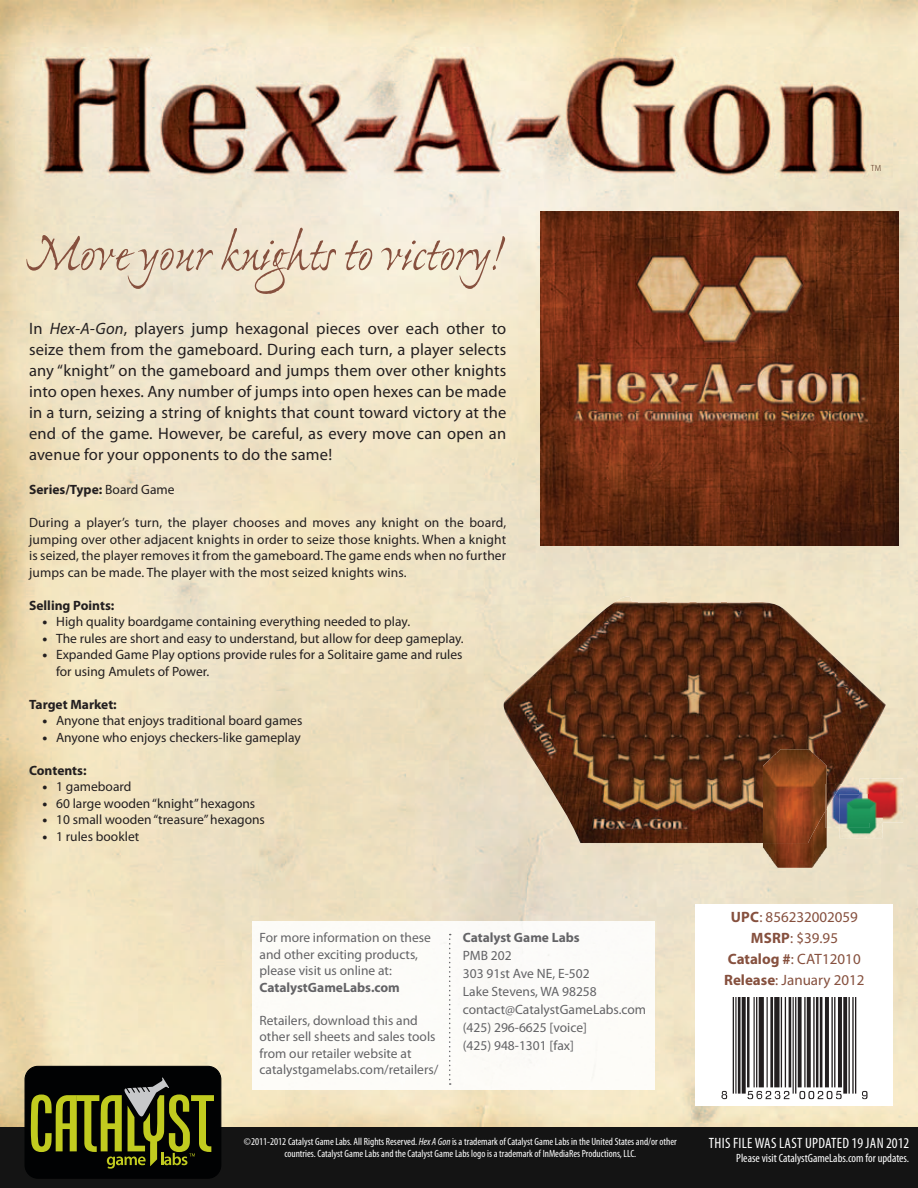
<style>
.page{position:relative;width:918px;height:1188px;background:#fff}
.page>*{position:absolute;margin:0;border:0;box-sizing:border-box;transform-origin:0 0}
.t1{font:55.5px "Ex Ponto Pro";letter-spacing:-.015em;color:#86503e}
.t2{font:16.5px/21px "Myriad Pro";letter-spacing:.01em;color:#231f20;text-align:justify}
.t3{font:15px/21px "Myriad Pro";color:#86503e;text-align:center}
.t4{font:condensed 15px "Myriad Pro";letter-spacing:.02em;color:#fff}
.t5{font:13.5px/16.5px "Myriad Pro";color:#231f20;text-align:justify}
.t6{font:13.5px/16.5px "Myriad Pro";color:#636366}
.t7{font:700 13.5px "Myriad Pro";color:#231f20}
.t8{font:700 13.5px "Myriad Pro";color:#636366}
.t9{font:condensed 12px "Myriad Pro";color:#fff}
.t10{font:condensed 10.5px/12px "Myriad Pro";color:#fff;text-align:center}
.t11{font:300 semi-condensed 9px "Myriad Pro";color:#472010}
.s1{font-style:italic}
.s2{font-weight:400}
.s3{font-weight:900}
.s4{font-weight:700}
</style>
<div class="page">
<img style="left:0;top:0;width:918px;height:1127px">
<img style="left:253px;top:921px;width:402px;height:169px">
<svg style="left:449px;top:934px;width:2px;height:151px"></svg>
<div style="left:0;top:1127px;width:918px;height:61px;background:#141414"></div>
<div style="left:25px;top:1066px;width:196px;height:112px;background:#010203;border-radius:13px"></div>
<div style="left:25px;top:1066px;width:196px;height:113px;border:1px solid #010203;border-radius:13px"></div>
<svg style="left:31px;top:1077px;width:183px;height:92px"></svg>
<img style="left:15px;top:47px;width:878px;height:132px">
<img style="left:504px;top:597px;width:382px;height:246px">
<img style="left:540px;top:212px;width:359px;height:334px">
<img style="left:763px;top:843px;width:64px;height:25px">
<img style="left:763px;top:749px;width:64px;height:94px">
<img style="left:860px;top:778px;width:43px;height:44px">
<img style="left:827px;top:784px;width:33px;height:44px">
<img style="left:827px;top:784px;width:15px;height:25px">
<svg style="left:826px;top:784px;width:1px;height:44px"></svg>
<svg style="left:860px;top:784px;width:9px;height:10px"></svg>
<img style="left:839px;top:822px;width:44px;height:16px">
<img style="left:869px;top:794px;width:14px;height:28px">
<img style="left:839px;top:794px;width:30px;height:34px">
<div style="left:696px;top:904px;width:197px;height:202px;background:#fff"></div>
<img style="left:721px;top:998px;width:146px;height:101px">
<h1 class="t1" style="left:29px;top:220px;width:478px">Move your knights to victory!</h1>
<p class="t2" style="left:29px;top:318px;width:479px">In <span class="s1">Hex-A-Gon</span>, players jump hexagonal pieces over each other to seize them from the gameboard. During each turn, a player selects any “knight” on the gameboard and jumps them over other knights into open hexes. Any number of jumps into open hexes can be made in a turn, seizing a string of knights that count toward victory at the end of the game. However, be careful, as every move can open an avenue for your opponents to do the same!</p>
<p class="t7" style="left:29px;top:481px;width:147px">Series/Type: <span class="s2">Board Game</span></p>
<p class="t5" style="left:29px;top:514px;width:479px">During a player’s turn, the player chooses and moves any knight on the board, jumping over other adjacent knights in order to seize those knights. When a knight is seized, the player removes it from the gameboard. The game ends when no further jumps can be made. The player with the most seized knights wins.</p>
<p class="t7" style="left:29px;top:597px;width:87px">Selling Points:</p>
<p class="t5" style="left:43px;top:613px;width:369px"><span class="s3">•</span> High quality boardgame containing everything needed to play.</p>
<p class="t5" style="left:43px;top:630px;width:423px"><span class="s3">•</span> The rules are short and easy to understand, but allow for deep gameplay.</p>
<p class="t5" style="left:56px;top:646px;width:408px;text-indent:-13px"><span class="s3">•</span> Expanded Game Play options provide rules for a Solitaire game and rules for using Amulets of Power.</p>
<p class="t7" style="left:29px;top:695px;width:89px">Target Market:</p>
<p class="t5" style="left:43px;top:712px;width:261px"><span class="s3">•</span> Anyone that enjoys traditional board games</p>
<p class="t5" style="left:43px;top:729px;width:260px"><span class="s3">•</span> Anyone who enjoys checkers-like gameplay</p>
<p class="t7" style="left:29px;top:761px;width:59px">Contents:</p>
<p class="t5" style="left:43px;top:778px;width:90px"><span class="s3">•</span> 1 gameboard</p>
<p class="t5" style="left:43px;top:795px;width:214px"><span class="s3">•</span> 60 large wooden “knight” hexagons</p>
<p class="t5" style="left:43px;top:811px;width:224px"><span class="s3">•</span> 10 small wooden “treasure” hexagons</p>
<p class="t5" style="left:43px;top:828px;width:98px"><span class="s3">•</span> 1 rules booklet</p>
<p class="t6" style="left:260px;top:929px;width:173px">For more information on these and other exciting products, please visit us online at:</p>
<p class="t8" style="left:260px;top:979px;width:142px">CatalystGameLabs.com</p>
<p class="t6" style="left:260px;top:1012px;width:180px">Retailers, download this and other sell sheets and sales tools from our retailer website at catalystgamelabs.com/retailers/</p>
<p class="t8" style="left:463px;top:929px;width:119px">Catalyst Game Labs</p>
<p class="t6" style="left:463px;top:947px;width:185px;line-height:18px">PMB 202<br>303 91st Ave NE, E-502<br>Lake Stevens, WA 98258 contact@CatalystGameLabs.com (425) 296-6625 [voice]<br>(425) 948-1301 [fax]</p>
<p class="t10" style="left:244px;top:1135px;width:434px">©2011-2012 Catalyst Game Labs. All Rights Reserved. <span class="s1">Hex A Gon</span> is a trademark of Catalyst Game Labs in the United States and/or other countries. Catalyst Game Labs and the Catalyst Game Labs logo is a trademark of InMediaRes Productions, LLC.</p>
<p class="t11" style="left:871px;top:163px;width:12px">TM</p>
<p class="t3" style="left:724px;top:906px;width:142px"><span class="s4">UPC</span>: 856232002059<br><span class="s4">MSRP</span>: $39.95<br><span class="s4">Catalog #</span>: CAT12010<br><span class="s4">Release</span>: January 2012</p>
<p class="t4" style="left:709px;top:1134px;width:202px">THIS FILE WAS LAST UPDATED 19 JAN 2012</p>
<p class="t9" style="left:736px;top:1151px;width:175px">Please visit CatalystGameLabs.com for updates.</p>
</div>
